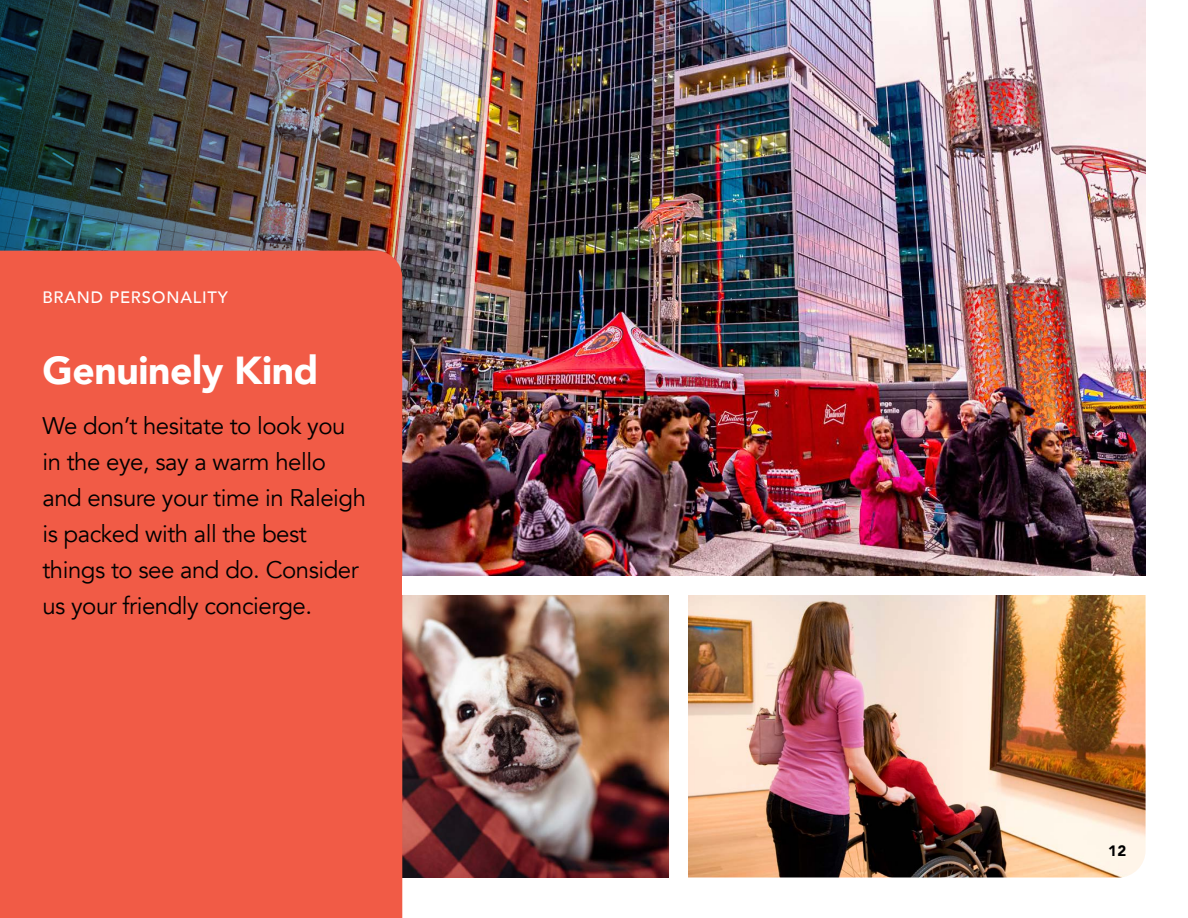
<style>
.page{position:relative;width:1188px;height:918px;background:#fff}
.page>*{position:absolute;margin:0;border:0;box-sizing:border-box;transform-origin:0 0}
.t1{font:900 39px "Avenir";letter-spacing:-.01em;color:#fff}
.t2{font:24px/36px "Avenir";letter-spacing:-.02em;color:#000}
.t3{font:500 16.5px "Avenir";letter-spacing:.05em;color:#fff}
.t4{font:900 15px "Avenir";color:#000}
</style>
<div class="page">
<img style="left:775px;top:0;width:371px;height:576px">
<img style="left:0;top:0;width:775px;height:576px">
<img style="left:402px;top:595px;width:744px;height:283px">
<div style="left:0;top:251px;width:402px;height:667px;background:#f15b46"></div>
<div style="left:670px;top:586px;width:18px;height:292px;background:#fff"></div>
<p class="t3" style="left:42px;top:283px;width:187px">BRAND PERSONALITY</p>
<h1 class="t1" style="left:42px;top:337px;width:277px">Genuinely Kind</h1>
<p class="t2" style="left:42px;top:408px;width:325px">We don’t hesitate to look you in the eye, say a warm hello and ensure your time in Raleigh is packed with all the best things to see and do. Consider us your friendly concierge.</p>
<p class="t4" style="left:1108px;top:838px;width:20px">12</p>
</div>
